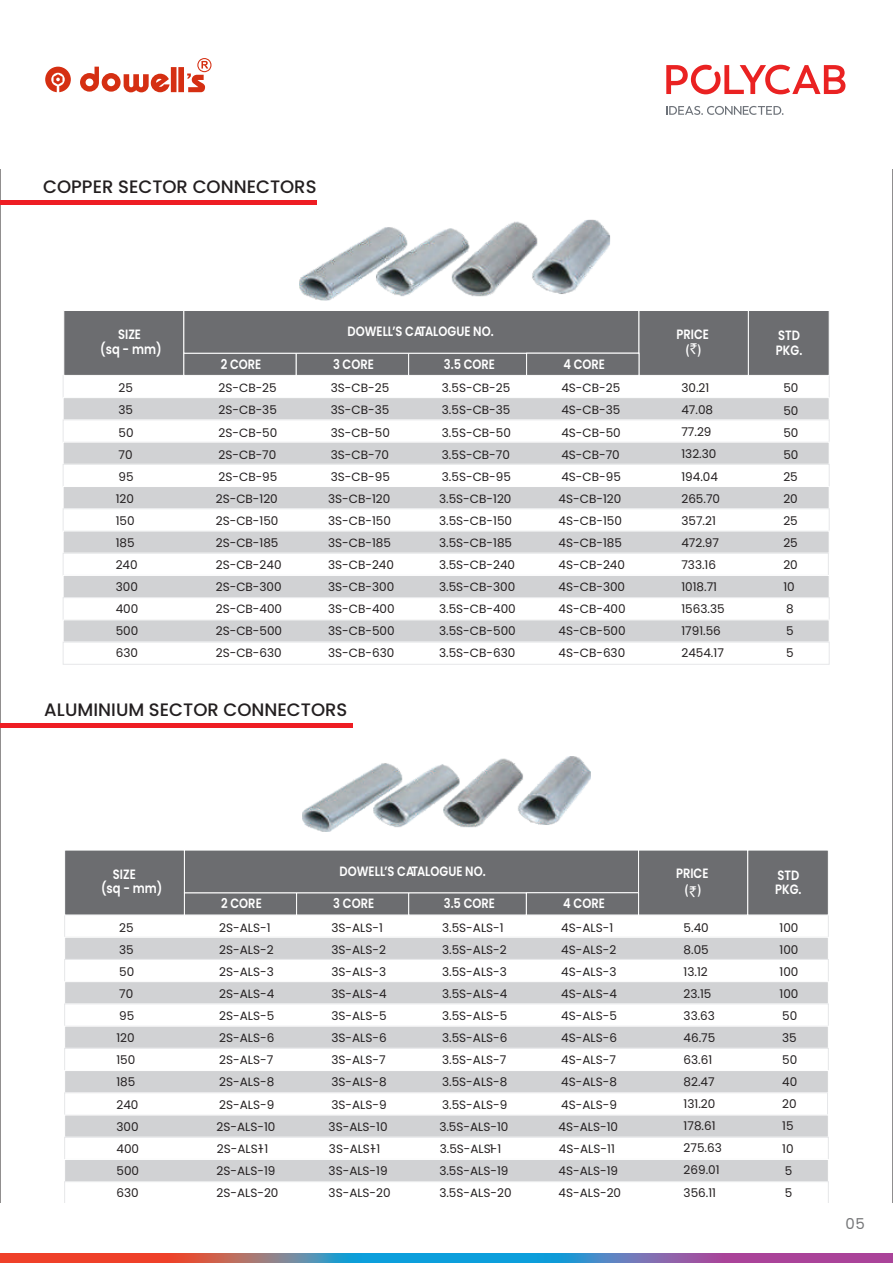
<style>
.page{position:relative;width:893px;height:1263px;background:#fff}
.page>*{position:absolute;margin:0;border:0;box-sizing:border-box;transform-origin:0 0}
.t1{font:500 18px "Poppins";color:#231f20}
.t2{font:15px "Poppins";color:#767779}
.t3{font:600 13.5px/14.5px "Poppins";color:#fff;scale:.85 1}
.t4{font:700 13.5px "Arial Narrow";color:#fff}
.t5{font:12px/22px "Poppins";color:#231f20}
.s1{font-family:"Rupee";font-weight:400;font-size:15.3px}
</style>
<div class="page">
<hr style="left:0;top:200px;width:316px;height:4px;background:#ee1d23">
<img style="left:299px;top:219px;width:311px;height:81px">
<div style="left:63px;top:397px;width:767px;height:23px;background:#d1d2d4;border:1px solid #fff"></div>
<div style="left:63px;top:419px;width:767px;height:23px;border:1px solid #e6e7e9"></div>
<div style="left:63px;top:442px;width:767px;height:23px;background:#d1d2d4;border:1px solid #fff"></div>
<div style="left:63px;top:464px;width:767px;height:23px;border:1px solid #e6e7e9"></div>
<div style="left:63px;top:486px;width:767px;height:23px;background:#d1d2d4;border:1px solid #fff"></div>
<div style="left:63px;top:508px;width:767px;height:23px;border:1px solid #e6e7e9"></div>
<div style="left:63px;top:531px;width:767px;height:22px;background:#d1d2d4;border:1px solid #fff"></div>
<div style="left:63px;top:553px;width:766px;height:23px;border:1px solid #e6e7e9"></div>
<div style="left:63px;top:575px;width:767px;height:23px;background:#d1d2d4;border:1px solid #fff"></div>
<div style="left:63px;top:597px;width:767px;height:23px;border:1px solid #e6e7e9"></div>
<div style="left:63px;top:619px;width:767px;height:23px;background:#d1d2d4;border:1px solid #fff"></div>
<div style="left:63px;top:642px;width:767px;height:23px;border:1px solid #e6e7e9"></div>
<div style="left:63px;top:310px;width:121px;height:66px;background:#6c6d70;border:1px solid #fff"></div>
<div style="left:748px;top:310px;width:82px;height:66px;background:#6c6d70;border:1px solid #fff"></div>
<div style="left:183px;top:353px;width:114px;height:23px;background:#6c6d70;border:1px solid #fff"></div>
<div style="left:296px;top:353px;width:113px;height:23px;background:#6c6d70;border:1px solid #fff"></div>
<div style="left:408px;top:353px;width:119px;height:23px;background:#6c6d70;border:1px solid #fff"></div>
<div style="left:183px;top:310px;width:456px;height:44px;background:#6c6d70;border:1px solid #fff"></div>
<div style="left:639px;top:310px;width:110px;height:66px;background:#6c6d70;border:1px solid #fff"></div>
<div style="left:526px;top:353px;width:113px;height:23px;background:#6c6d70;border:1px solid #fff"></div>
<div style="left:64px;top:937px;width:765px;height:23px;background:#d1d2d4;border:1px solid #fff"></div>
<div style="left:64px;top:959px;width:765px;height:23px;border:1px solid #e6e7e9"></div>
<div style="left:64px;top:981px;width:765px;height:23px;background:#d1d2d4;border:1px solid #fff"></div>
<div style="left:64px;top:1003px;width:765px;height:23px;border:1px solid #e6e7e9"></div>
<div style="left:64px;top:1026px;width:765px;height:23px;background:#d1d2d4;border:1px solid #fff"></div>
<div style="left:64px;top:1048px;width:765px;height:23px;border:1px solid #e6e7e9"></div>
<div style="left:64px;top:1070px;width:765px;height:23px;background:#d1d2d4;border:1px solid #fff"></div>
<div style="left:64px;top:1092px;width:764px;height:23px;border:1px solid #e6e7e9"></div>
<div style="left:64px;top:1114px;width:765px;height:23px;background:#d1d2d4;border:1px solid #fff"></div>
<div style="left:64px;top:1137px;width:765px;height:23px;border:1px solid #e6e7e9"></div>
<div style="left:64px;top:1159px;width:765px;height:23px;background:#d1d2d4;border:1px solid #fff"></div>
<svg style="left:64px;top:1181px;width:765px;height:22px"></svg>
<div style="left:64px;top:850px;width:121px;height:65px;background:#6c6d70;border:1px solid #fff"></div>
<div style="left:747px;top:850px;width:82px;height:65px;background:#6c6d70;border:1px solid #fff"></div>
<div style="left:184px;top:892px;width:113px;height:23px;background:#6c6d70"></div>
<div style="left:296px;top:892px;width:113px;height:23px;background:#6c6d70"></div>
<div style="left:408px;top:892px;width:119px;height:23px;background:#6c6d70"></div>
<div style="left:184px;top:850px;width:455px;height:43px;background:#6c6d70;border:1px solid #fff"></div>
<div style="left:638px;top:850px;width:110px;height:65px;background:#6c6d70;border:1px solid #fff"></div>
<div style="left:526px;top:892px;width:113px;height:23px;background:#6c6d70;border:1px solid #fff"></div>
<hr style="left:0;top:723px;width:352px;height:4px;background:#ee1d23">
<img style="left:302px;top:756px;width:289px;height:75px">
<svg style="left:0;top:1253px;width:893px;height:10px;background:#836b93"></svg>
<svg style="left:80px;top:58px;width:131px;height:34px"></svg>
<svg style="left:45px;top:67px;width:26px;height:25px"></svg>
<svg style="left:666px;top:65px;width:179px;height:29px"></svg>
<svg style="left:666px;top:106px;width:117px;height:9px"></svg>
<h1 class="t1" style="left:43px;top:176px;width:275px">COPPER SECTOR CONNECTORS</h1>
<p class="t3" style="left:348px;top:324px;width:173px">DOWELL’S CATALOGUE NO.</p>
<p class="t3" style="left:776px;top:328px;width:33px">STD<br>PKG.</p>
<p class="t3" style="left:677px;top:327px;width:40px">PRICE</p>
<p class="t4" style="left:686px;top:339px;width:17px">(<span class="s1">`</span>)</p>
<p class="t3" style="left:100px;top:327px;width:74px;text-align:center">SIZE<br>(sq - mm)</p>
<p class="t3" style="left:221px;top:357px;width:49px">2 CORE</p>
<p class="t3" style="left:333px;top:357px;width:50px">3 CORE</p>
<p class="t3" style="left:444px;top:357px;width:62px">3.5 CORE</p>
<p class="t3" style="left:563px;top:357px;width:50px">4 CORE</p>
<p class="t5" style="left:328px;top:377px;width:68px">3S-CB-25<br>3S-CB-35<br>3S-CB-50<br>3S-CB-70<br>3S-CB-95<br>3S-CB-120<br>3S-CB-150<br>3S-CB-185<br>3S-CB-240<br>3S-CB-300<br>3S-CB-400<br>3S-CB-500<br>3S-CB-630</p>
<p class="t5" style="left:439px;top:377px;width:78px">3.5S-CB-25<br>3.5S-CB-35<br>3.5S-CB-50<br>3.5S-CB-70<br>3.5S-CB-95<br>3.5S-CB-120<br>3.5S-CB-150<br>3.5S-CB-185<br>3.5S-CB-240<br>3.5S-CB-300<br>3.5S-CB-400<br>3.5S-CB-500<br>3.5S-CB-630</p>
<p class="t5" style="left:559px;top:377px;width:69px">4S-CB-25<br>4S-CB-35<br>4S-CB-50<br>4S-CB-70<br>4S-CB-95<br>4S-CB-120<br>4S-CB-150<br>4S-CB-185<br>4S-CB-240<br>4S-CB-300<br>4S-CB-400<br>4S-CB-500<br>4S-CB-630</p>
<p class="t5" style="left:116px;top:377px;width:24px">25<br>35<br>50<br>70<br>95<br>120<br>150<br>185<br>240<br>300<br>400<br>500<br>630</p>
<p class="t5" style="left:216px;top:377px;width:68px">2S-CB-25<br>2S-CB-35<br>2S-CB-50<br>2S-CB-70<br>2S-CB-95<br>2S-CB-120<br>2S-CB-150<br>2S-CB-185<br>2S-CB-240<br>2S-CB-300<br>2S-CB-400<br>2S-CB-500<br>2S-CB-630</p>
<p class="t5" style="left:681px;top:377px;width:45px">30.21<br>47.08<br>77.29<br>132.30<br>194.04<br>265.70<br>357.21<br>472.97<br>733.16<br>1018.71<br>1563.35<br>1791.56<br>2454.17</p>
<p class="t5" style="left:783px;top:377px;width:17px">50<br>50<br>50<br>50<br>25<br>20<br>25<br>25<br>20<br>10<br>8<br>5<br>5</p>
<h1 class="t1" style="left:44px;top:699px;width:305px">ALUMINIUM SECTOR CONNECTORS</h1>
<p class="t3" style="left:101px;top:867px;width:74px;text-indent:12px">SIZE<br>(sq - mm)</p>
<p class="t3" style="left:340px;top:864px;width:173px">DOWELL’S CATALOGUE NO.</p>
<p class="t3" style="left:775px;top:868px;width:33px">STD<br>PKG.</p>
<p class="t3" style="left:676px;top:866px;width:40px">PRICE</p>
<p class="t4" style="left:685px;top:879px;width:18px">( )<span class="s1">`</span></p>
<p class="t3" style="left:221px;top:896px;width:49px">2 CORE</p>
<p class="t3" style="left:333px;top:896px;width:50px">3 CORE</p>
<p class="t3" style="left:444px;top:896px;width:62px">3.5 CORE</p>
<p class="t3" style="left:563px;top:896px;width:50px">4 CORE</p>
<p class="t5" style="left:116px;top:917px;width:24px">25<br>35<br>50<br>70<br>95<br>120<br>150<br>185<br>240<br>300<br>400<br>500<br>630</p>
<p class="t5" style="left:217px;top:917px;width:63px">2S-ALS-1<br>2S-ALS-2<br>2S-ALS-3<br>2S-ALS-4<br>2S-ALS-5<br>2S-ALS-6<br>2S-ALS-7<br>2S-ALS-8<br>2S-ALS-9<br>2S-ALS-10<br>2S-ALS-11<br>2S-ALS-19<br>2S-ALS-20</p>
<p class="t5" style="left:684px;top:917px;width:40px">5.40<br>8.05<br>13.12<br>23.15<br>33.63<br>46.75<br>63.61<br>82.47<br>131.20<br>178.61<br>275.63<br>269.01<br>356.11</p>
<p class="t5" style="left:779px;top:917px;width:20px;text-align:center">100<br>100<br>100<br>100<br>50<br>35<br>50<br>40<br>20<br>15<br>10<br>5<br>5</p>
<p class="t5" style="left:329px;top:917px;width:64px">3S-ALS-1<br>3S-ALS-2<br>3S-ALS-3<br>3S-ALS-4<br>3S-ALS-5<br>3S-ALS-6<br>3S-ALS-7<br>3S-ALS-8<br>3S-ALS-9<br>3S-ALS-10<br>3S-ALS-11<br>3S-ALS-19<br>3S-ALS-20</p>
<p class="t5" style="left:439px;top:917px;width:71px">3.5S-ALS-1<br>3.5S-ALS-2<br>3.5S-ALS-3<br>3.5S-ALS-4<br>3.5S-ALS-5<br>3.5S-ALS-6<br>3.5S-ALS-7<br>3.5S-ALS-8<br>3.5S-ALS-9<br>3.5S-ALS-10<br>3.5S-ALS-1</p>
<p class="t5" style="left:559px;top:917px;width:64px">4S-ALS-1<br>4S-ALS-2<br>4S-ALS-3<br>4S-ALS-4<br>4S-ALS-5<br>4S-ALS-6<br>4S-ALS-7<br>4S-ALS-8<br>4S-ALS-9<br>4S-ALS-10<br>4S-ALS-11<br>4S-ALS-19<br>4S-ALS-20</p>
<p class="t5" style="left:439px;top:1137px;width:74px;text-indent:50px">1<br>3.5S-ALS-19<br>3.5S-ALS-20</p>
<p class="t2" style="left:846px;top:1214px;width:21px">05</p>
</div>
